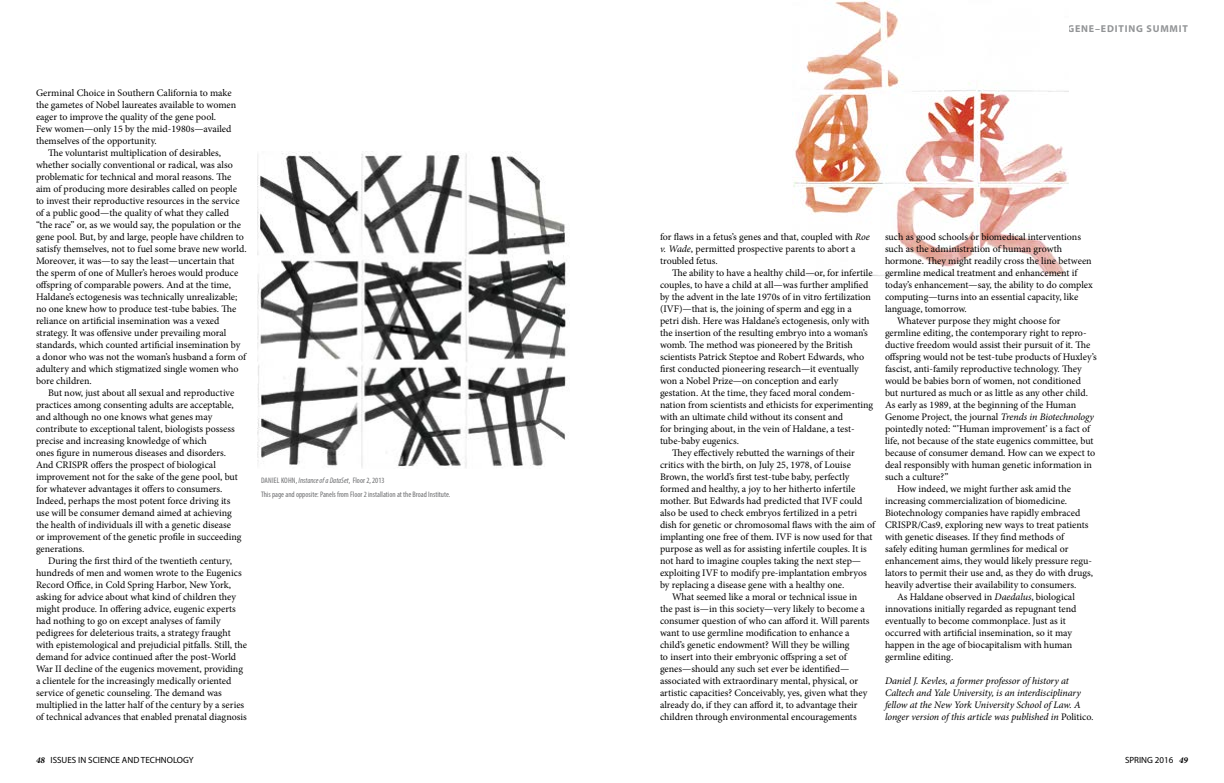
<style>
.page{position:relative;width:1224px;height:783px;background:#fff}
.page>*{position:absolute;margin:0;border:0;box-sizing:border-box;transform-origin:0 0}
._10_12_MinPro_text_i{font:10px/12px "Minion Pro";color:#000}
._10_12_MinPro_text_n{font:10px/12px "Minion Pro";color:#000}
.Author_bio_ital{font:italic 10px/12px "Minion Pro";letter-spacing:-.01em;color:#000}
.t1{font:700 10px "Myriad Pro";letter-spacing:.08em;color:#929496}
.t2{font:9px "Myriad Pro";color:#000}
.Art_caption_2{font:condensed 8px "Myriad Pro";color:#6d6e70}
.s1{font-style:italic}
.s2{font-style:normal}
.s3{font-family:"Minion Pro";font-weight:700;font-style:italic}
</style>
<div class="page">
<img style="left:792px;top:0;width:277px;height:277px">
<img style="left:258px;top:152px;width:309px;height:316px">
<p class="_10_12_MinPro_text_n" style="left:36px;top:87px;width:202px">Germinal Choice in Southern California to make the gametes of Nobel laureates available to women eager to improve the quality of the gene pool.<br>Few women—only 15 by the mid-1980s—availed themselves of the opportunity.</p>
<p class="_10_12_MinPro_text_i" style="left:36px;top:147px;width:212px;text-indent:12px">The voluntarist multiplication of desirables, whether socially conventional or radical, was also problematic for technical and moral reasons. The aim of producing more desirables called on people to invest their reproductive resources in the service of a public good—the quality of what they called “the race” or, as we would say, the population or the gene pool. But, by and large, people have children to satisfy themselves, not to fuel some brave new world.<br>Moreover, it was—to say the least—uncertain that the sperm of one of Muller’s heroes would produce offspring of comparable powers. And at the time, Haldane’s ectogenesis was technically unrealizable; no one knew how to produce test-tube babies. The reliance on artificial insemination was a vexed strategy. It was offensive under prevailing moral standards, which counted artificial insemination by a donor who was not the woman’s husband a form of adultery and which stigmatized single women who bore children.</p>
<p class="_10_12_MinPro_text_i" style="left:36px;top:387px;width:207px;text-indent:12px">But now, just about all sexual and reproductive practices among consenting adults are acceptable, and although no one knows what genes may contribute to exceptional talent, biologists possess precise and increasing knowledge of which<br>ones figure in numerous diseases and disorders.<br>And CRISPR offers the prospect of biological improvement not for the sake of the gene pool, but for whatever advantages it offers to consumers.<br>Indeed, perhaps the most potent force driving its use will be consumer demand aimed at achieving the health of individuals ill with a genetic disease or improvement of the genetic profile in succeeding generations.</p>
<p class="_10_12_MinPro_text_i" style="left:36px;top:555px;width:213px;text-indent:12px">During the first third of the twentieth century, hundreds of men and women wrote to the Eugenics Record Office, in Cold Spring Harbor, New York, asking for advice about what kind of children they might produce. In offering advice, eugenic experts had nothing to go on except analyses of family pedigrees for deleterious traits, a strategy fraught with epistemological and prejudicial pitfalls. Still, the demand for advice continued after the post-World War II decline of the eugenics movement, providing a clientele for the increasingly medically oriented service of genetic counseling. The demand was multiplied in the latter half of the century by a series of technical advances that enabled prenatal diagnosis</p>
<p class="Art_caption_2" style="left:261px;top:476px;width:125px">DANIEL KOHN, <span class="s1">Instance of a DataSet</span>, Floor 2, 2013</p>
<p class="Art_caption_2" style="left:261px;top:489px;width:191px">This page and opposite: Panels from Floor 2 installation at the Broad Institute.</p>
<p class="t1" style="left:1068px;top:22px;width:122px">GENE–EDITING SUMMIT</p>
<p class="_10_12_MinPro_text_i" style="left:660px;top:231px;width:211px">for flaws in a fetus’s genes and that, coupled with <span class="s1">Roe v. Wade</span>, permitted prospective parents to abort a troubled fetus.</p>
<p class="_10_12_MinPro_text_i" style="left:660px;top:267px;width:215px;text-indent:12px">The ability to have a healthy child—or, for infertile couples, to have a child at all—was further amplified by the advent in the late 1970s of in vitro fertilization (IVF)—that is, the joining of sperm and egg in a petri dish. Here was Haldane’s ectogenesis, only with the insertion of the resulting embryo into a woman’s womb. The method was pioneered by the British scientists Patrick Steptoe and Robert Edwards, who first conducted pioneering research—it eventually won a Nobel Prize—on conception and early gestation. At the time, they faced moral condem&shy;nation from scientists and ethicists for experimenting with an ultimate child without its consent and<br>for bringing about, in the vein of Haldane, a test&shy;tube-baby eugenics.</p>
<p class="_10_12_MinPro_text_i" style="left:660px;top:447px;width:217px;text-indent:12px">They effectively rebutted the warnings of their critics with the birth, on July 25, 1978, of Louise Brown, the world’s first test-tube baby, perfectly formed and healthy, a joy to her hitherto infertile mother. But Edwards had predicted that IVF could also be used to check embryos fertilized in a petri dish for genetic or chromosomal flaws with the aim of implanting one free of them. IVF is now used for that purpose as well as for assisting infertile couples. It is not hard to imagine couples taking the next step— exploiting IVF to modify pre-implantation embryos by replacing a disease gene with a healthy one.</p>
<p class="_10_12_MinPro_text_i" style="left:660px;top:591px;width:211px;text-indent:12px">What seemed like a moral or technical issue in the past is—in this society—very likely to become a consumer question of who can afford it. Will parents want to use germline modification to enhance a child’s genetic endowment? Will they be willing<br>to insert into their embryonic offspring a set of genes—should any such set ever be identified— associated with extraordinary mental, physical, or artistic capacities? Conceivably, yes, given what they already do, if they can afford it, to advantage their children through environmental encouragements</p>
<p class="_10_12_MinPro_text_i" style="left:885px;top:231px;width:209px">such as good schools or biomedical interventions such as the administration of human growth hormone. They might readily cross the line between germline medical treatment and enhancement if today’s enhancement—say, the ability to do complex computing—turns into an essential capacity, like language, tomorrow.</p>
<p class="_10_12_MinPro_text_i" style="left:885px;top:315px;width:213px;text-indent:12px">Whatever purpose they might choose for germline editing, the contemporary right to repro&shy;ductive freedom would assist their pursuit of it. The offspring would not be test-tube products of Huxley’s fascist, anti-family reproductive technology. They would be babies born of women, not conditioned but nurtured as much or as little as any other child.<br>As early as 1989, at the beginning of the Human Genome Project, the journal <span class="s1">Trends in Biotechnology </span>pointedly noted: “’Human improvement’ is a fact of life, not because of the state eugenics committee, but because of consumer demand. How can we expect to deal responsibly with human genetic information in such a culture?”</p>
<p class="_10_12_MinPro_text_i" style="left:885px;top:483px;width:210px;text-indent:12px">How indeed, we might further ask amid the increasing commercialization of biomedicine.<br>Biotechnology companies have rapidly embraced CRISPR/Cas9, exploring new ways to treat patients with genetic diseases. If they find methods of<br>safely editing human germlines for medical or enhancement aims, they would likely pressure regu&shy;lators to permit their use and, as they do with drugs, heavily advertise their availability to consumers.</p>
<p class="_10_12_MinPro_text_i" style="left:885px;top:591px;width:193px;text-indent:12px">As Haldane observed in <span class="s1">Daedalus</span>, biological innovations initially regarded as repugnant tend eventually to become commonplace. Just as it occurred with artificial insemination, so it may happen in the age of biocapitalism with human germline editing.</p>
<p class="Author_bio_ital" style="left:885px;top:675px;width:210px">Daniel J. Kevles, a former professor of history at Caltech and Yale University, is an interdisciplinary fellow at the New York University School of Law. A longer version of this article was published in <span class="s2">Politico</span>.</p>
<p class="t2" style="left:36px;top:754px;width:159px"><span class="s3">48</span> ISSUES IN SCIENCE AND TECHNOLOGY</p>
<p class="t2" style="left:1125px;top:754px;width:64px">SPRING 2016 <span class="s3">49</span></p>
</div>
